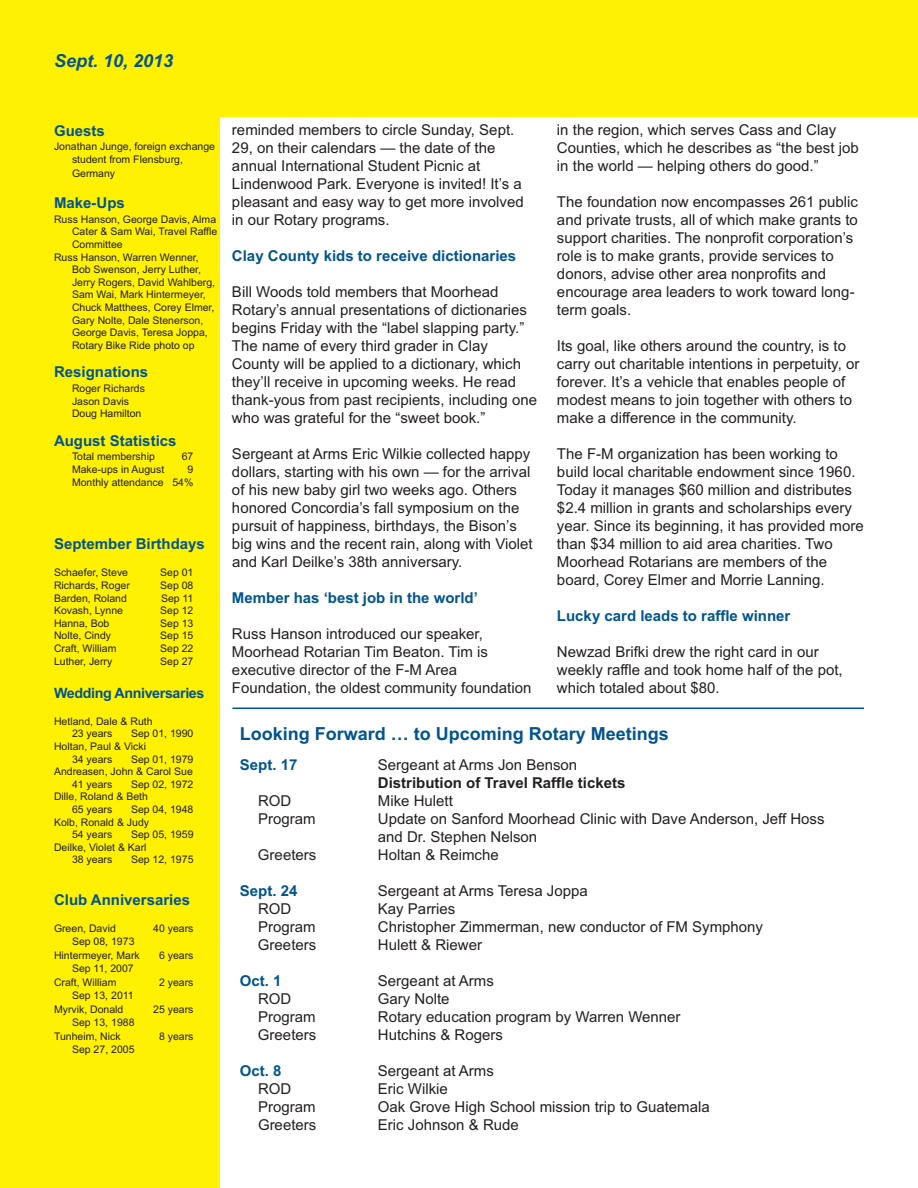
<style>
.page{position:relative;width:918px;height:1188px;background:#fff}
.page>*{position:absolute;margin:0;border:0;box-sizing:border-box;transform-origin:0 0}
.t1{font:700 18px "Arial";color:#00548e}
.t2{font:italic 700 18px "Arial";color:#00548e}
.t3{font:15px/18px "Arial";color:#231f20}
.t4{font:700 15px "Arial";color:#00548e}
.t5{font:700 15px "Arial";color:#231f20}
.t6{font:700 14.25px "Arial";letter-spacing:-.025em;color:#00548e}
.t7{font:10.5px/13.5px "Arial";color:#231f20}
</style>
<div class="page">
<hr style="left:232px;top:707px;width:632px;height:2px;background:#00548e">
<div style="left:0;top:0;width:918px;height:117px;background:#fff101"></div>
<div style="left:0;top:116px;width:220px;height:1072px;background:#fff101"></div>
<p class="t2" style="left:54px;top:50px;width:121px">Sept. 10, 2013</p>
<p class="t4" style="left:54px;top:122px;width:52px">Guests</p>
<p class="t7" style="left:72px;top:139px;width:145px;text-indent:-18px">Jonathan Junge, foreign exchange student from Flensburg,<br>Germany</p>
<p class="t4" style="left:54px;top:194px;width:72px">Make-Ups</p>
<p class="t7" style="left:54px;top:212px;width:164px">Russ Hanson, George Davis, Alma</p>
<p class="t7" style="left:72px;top:225px;width:147px">Cater &amp; Sam Wai, Travel Raffle</p>
<p class="t7" style="left:72px;top:238px;width:52px">Committee</p>
<p class="t7" style="left:54px;top:250px;width:146px">Russ Hanson, Warren Wenner,</p>
<p class="t7" style="left:72px;top:263px;width:130px">Bob Swenson, Jerry Luther,</p>
<p class="t7" style="left:72px;top:275px;width:145px">Jerry Rogers, David Wahlberg,</p>
<p class="t7" style="left:72px;top:288px;width:135px">Sam Wai, Mark Hintermeyer,</p>
<p class="t7" style="left:72px;top:301px;width:144px">Chuck Matthees, Corey Elmer,</p>
<p class="t7" style="left:72px;top:313px;width:133px">Gary Nolte, Dale Stenerson,</p>
<p class="t7" style="left:72px;top:326px;width:137px">George Davis, Teresa Joppa,</p>
<p class="t7" style="left:72px;top:338px;width:124px">Rotary Bike Ride photo op</p>
<p class="t4" style="left:54px;top:363px;width:96px">Resignations</p>
<p class="t7" style="left:72px;top:382px;width:74px;line-height:12.6px">Roger Richards<br>Jason Davis<br>Doug Hamilton</p>
<p class="t4" style="left:54px;top:432px;width:124px">August Statistics</p>
<p class="t7" style="left:72px;top:450px;width:84px">Total membership</p>
<p class="t7" style="left:182px;top:450px;width:13px">67</p>
<p class="t7" style="left:72px;top:463px;width:94px">Make-ups in August</p>
<p class="t7" style="left:72px;top:463px;width:123px;line-height:12.6px;text-align:right">9<br>Monthly attendance 54%</p>
<p class="t4" style="left:54px;top:535px;width:152px">September Birthdays</p>
<p class="t7" style="left:54px;top:566px;width:76px">Schaefer, Steve</p>
<p class="t7" style="left:160px;top:566px;width:35px">Sep 01</p>
<p class="t7" style="left:54px;top:579px;width:77px">Richards, Roger</p>
<p class="t7" style="left:160px;top:579px;width:35px">Sep 08</p>
<p class="t7" style="left:54px;top:591px;width:74px">Barden, Roland</p>
<p class="t7" style="left:161px;top:591px;width:34px">Sep 11</p>
<p class="t7" style="left:54px;top:604px;width:71px">Kovash, Lynne</p>
<p class="t7" style="left:160px;top:604px;width:35px">Sep 12</p>
<p class="t7" style="left:54px;top:616px;width:57px">Hanna, Bob</p>
<p class="t7" style="left:160px;top:616px;width:35px">Sep 13</p>
<p class="t7" style="left:54px;top:629px;width:59px">Nolte, Cindy</p>
<p class="t7" style="left:160px;top:629px;width:35px">Sep 15</p>
<p class="t7" style="left:54px;top:642px;width:64px">Craft, William</p>
<p class="t7" style="left:160px;top:642px;width:35px">Sep 22</p>
<p class="t7" style="left:54px;top:654px;width:60px">Luther, Jerry</p>
<p class="t7" style="left:160px;top:654px;width:35px">Sep 27</p>
<p class="t6" style="left:54px;top:685px;width:152px">Wedding Anniversaries</p>
<p class="t7" style="left:72px;top:715px;width:82px;line-height:12.6px;text-indent:-18px">Hetland, Dale &amp; Ruth<br>23 years</p>
<p class="t7" style="left:131px;top:727px;width:64px">Sep 01, 1990</p>
<p class="t7" style="left:54px;top:740px;width:94px">Holtan, Paul &amp; Vicki</p>
<p class="t7" style="left:72px;top:752px;width:42px">34 years</p>
<p class="t7" style="left:131px;top:752px;width:64px">Sep 01, 1979</p>
<p class="t7" style="left:54px;top:765px;width:140px">Andreasen, John &amp; Carol Sue</p>
<p class="t7" style="left:72px;top:777px;width:42px">41 years</p>
<p class="t7" style="left:131px;top:777px;width:64px">Sep 02, 1972</p>
<p class="t7" style="left:54px;top:790px;width:95px">Dille, Roland &amp; Beth</p>
<p class="t7" style="left:72px;top:803px;width:42px">65 years</p>
<p class="t7" style="left:131px;top:803px;width:64px">Sep 04, 1948</p>
<p class="t7" style="left:54px;top:815px;width:97px">Kolb, Ronald &amp; Judy</p>
<p class="t7" style="left:72px;top:828px;width:42px">54 years</p>
<p class="t7" style="left:131px;top:828px;width:64px">Sep 05, 1959</p>
<p class="t7" style="left:54px;top:840px;width:94px">Deilke, Violet &amp; Karl</p>
<p class="t7" style="left:72px;top:853px;width:42px">38 years</p>
<p class="t7" style="left:131px;top:853px;width:64px">Sep 12, 1975</p>
<p class="t4" style="left:54px;top:891px;width:138px">Club Anniversaries</p>
<p class="t7" style="left:54px;top:921px;width:63px">Green, David</p>
<p class="t7" style="left:153px;top:921px;width:42px">40 years</p>
<p class="t7" style="left:54px;top:935px;width:87px;text-indent:18px">Sep 08, 1973<br>Hintermeyer, Mark</p>
<p class="t7" style="left:159px;top:948px;width:36px">6 years</p>
<p class="t7" style="left:54px;top:962px;width:81px;text-indent:18px">Sep 11, 2007<br>Craft, William</p>
<p class="t7" style="left:54px;top:989px;width:81px;text-indent:18px">Sep 13, 2011<br>Myrvik, Donald</p>
<p class="t7" style="left:54px;top:1016px;width:82px;text-indent:18px">Sep 13, 1988<br>Tunheim, Nick</p>
<p class="t7" style="left:72px;top:1043px;width:64px">Sep 27, 2005</p>
<p class="t7" style="left:159px;top:975px;width:36px">2 years</p>
<p class="t7" style="left:153px;top:1002px;width:42px">25 years</p>
<p class="t7" style="left:159px;top:1029px;width:36px">8 years</p>
<p class="t3" style="left:232px;top:121px;width:293px">reminded members to circle Sunday, Sept.<br>29, on their calendars — the date of the annual International Student Picnic at Lindenwood Park. Everyone is invited! It’s a pleasant and easy way to get more involved in our Rotary programs.</p>
<p class="t4" style="left:232px;top:247px;width:286px">Clay County kids to receive dictionaries</p>
<p class="t3" style="left:232px;top:283px;width:307px">Bill Woods told members that Moorhead Rotary’s annual presentations of dictionaries begins Friday with the “label slapping party.” The name of every third grader in Clay County will be applied to a dictionary, which they’ll receive in upcoming weeks. He read thank-yous from past recipients, including one who was grateful for the “sweet book.”</p>
<p class="t3" style="left:232px;top:445px;width:302px">Sergeant at Arms Eric Wilkie collected happy dollars, starting with his own — for the arrival of his new baby girl two weeks ago. Others honored Concordia’s fall symposium on the pursuit of happiness, birthdays, the Bison’s big wins and the recent rain, along with Violet and Karl Deilke’s 38th anniversary.</p>
<p class="t4" style="left:232px;top:589px;width:247px">Member has ‘best job in the world’</p>
<p class="t3" style="left:232px;top:625px;width:301px">Russ Hanson introduced our speaker, Moorhead Rotarian Tim Beaton. Tim is executive director of the F-M Area Foundation, the oldest community foundation</p>
<p class="t3" style="left:557px;top:121px;width:303px">in the region, which serves Cass and Clay<br>Counties, which he describes as “the best job in the world — helping others do good.”</p>
<p class="t3" style="left:557px;top:193px;width:303px">The foundation now encompasses 261 public and private trusts, all of which make grants to support charities. The nonprofit corporation’s role is to make grants, provide services to donors, advise other area nonprofits and encourage area leaders to work toward long&shy;term goals.</p>
<p class="t3" style="left:557px;top:337px;width:304px">Its goal, like others around the country, is to carry out charitable intentions in perpetuity, or forever. It’s a vehicle that enables people of modest means to join together with others to make a difference in the community.</p>
<p class="t3" style="left:557px;top:445px;width:308px">The F-M organization has been working to build local charitable endowment since 1960.<br>Today it manages $60 million and distributes $2.4 million in grants and scholarships every year. Since its beginning, it has provided more than $34 million to aid area charities. Two Moorhead Rotarians are members of the board, Corey Elmer and Morrie Lanning.</p>
<p class="t4" style="left:557px;top:607px;width:235px">Lucky card leads to raffle winner</p>
<p class="t3" style="left:557px;top:643px;width:287px">Newzad Brifki drew the right card in our weekly raffle and took home half of the pot, which totaled about $80.</p>
<p class="t1" style="left:240px;top:723px;width:431px">Looking Forward … to Upcoming Rotary Meetings</p>
<p class="t4" style="left:240px;top:756px;width:59px">Sept. 17</p>
<p class="t3" style="left:378px;top:756px;width:201px">Sergeant at Arms Jon Benson</p>
<p class="t5" style="left:378px;top:774px;width:249px">Distribution of Travel Raffle tickets</p>
<p class="t3" style="left:258px;top:792px;width:35px">ROD</p>
<p class="t3" style="left:378px;top:792px;width:77px">Mike Hulett</p>
<p class="t3" style="left:258px;top:810px;width:59px">Program</p>
<p class="t3" style="left:378px;top:810px;width:448px">Update on Sanford Moorhead Clinic with Dave Anderson, Jeff Hoss and Dr. Stephen Nelson</p>
<p class="t3" style="left:258px;top:846px;width:60px">Greeters</p>
<p class="t3" style="left:378px;top:846px;width:122px">Holtan &amp; Reimche</p>
<p class="t4" style="left:240px;top:882px;width:59px">Sept. 24</p>
<p class="t3" style="left:378px;top:882px;width:211px">Sergeant at Arms Teresa Joppa</p>
<p class="t3" style="left:258px;top:900px;width:35px">ROD</p>
<p class="t3" style="left:378px;top:900px;width:79px">Kay Parries</p>
<p class="t3" style="left:258px;top:918px;width:59px">Program</p>
<p class="t3" style="left:378px;top:918px;width:387px">Christopher Zimmerman, new conductor of FM Symphony</p>
<p class="t3" style="left:258px;top:936px;width:60px">Greeters</p>
<p class="t3" style="left:378px;top:936px;width:106px">Hulett &amp; Riewer</p>
<p class="t4" style="left:240px;top:972px;width:43px">Oct. 1</p>
<p class="t3" style="left:378px;top:972px;width:117px">Sergeant at Arms</p>
<p class="t3" style="left:258px;top:990px;width:35px">ROD</p>
<p class="t3" style="left:378px;top:990px;width:73px">Gary Nolte</p>
<p class="t3" style="left:258px;top:1008px;width:59px">Program</p>
<p class="t3" style="left:378px;top:1008px;width:304px">Rotary education program by Warren Wenner</p>
<p class="t3" style="left:258px;top:1026px;width:60px">Greeters</p>
<p class="t3" style="left:378px;top:1026px;width:127px">Hutchins &amp; Rogers</p>
<p class="t4" style="left:240px;top:1062px;width:43px">Oct. 8</p>
<p class="t3" style="left:378px;top:1062px;width:117px">Sergeant at Arms</p>
<p class="t3" style="left:258px;top:1080px;width:35px">ROD</p>
<p class="t3" style="left:378px;top:1080px;width:71px">Eric Wilkie</p>
<p class="t3" style="left:258px;top:1098px;width:59px">Program</p>
<p class="t3" style="left:378px;top:1098px;width:333px">Oak Grove High School mission trip to Guatemala</p>
<p class="t3" style="left:258px;top:1116px;width:60px">Greeters</p>
<p class="t3" style="left:378px;top:1116px;width:142px">Eric Johnson &amp; Rude</p>
</div>
